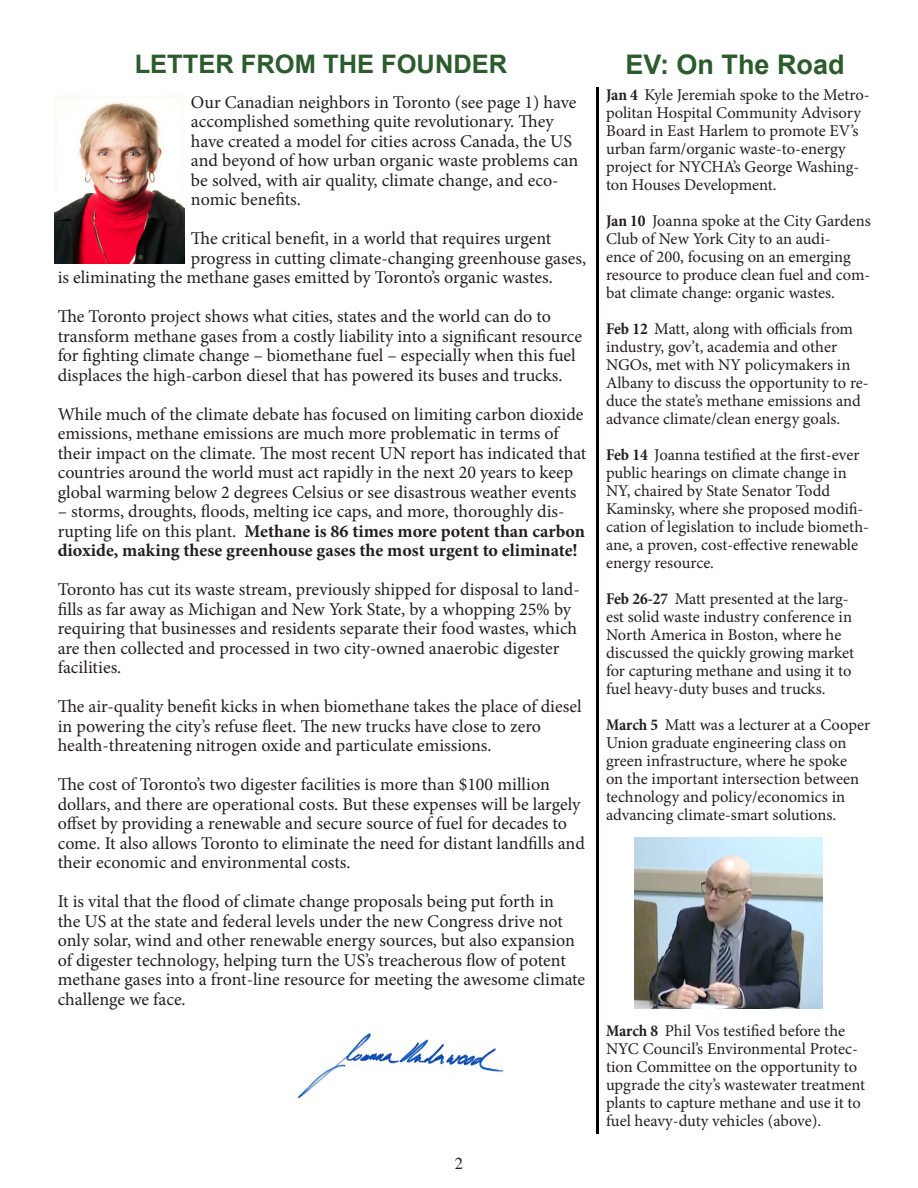
<style>
.page{position:relative;width:918px;height:1188px;background:#fff}
.page>*{position:absolute;margin:0;border:0;box-sizing:border-box;transform-origin:0 0}
.t1{font:700 27px "Arial";color:#2c5c2d}
.t2{font:700 25.5px "Arial";color:#2c5c2d}
.t3{font:18px/19.5px "Minion Pro";letter-spacing:-.005em;color:#231f20}
.t4{font:700 18px/19.5px "Minion Pro";color:#231f20}
.t5{font:16.5px/18px "Minion Pro";letter-spacing:-.005em;color:#231f20}
.t6{font:16.5px "Times";color:#231f20}
.s1{font-weight:700;font-stretch:condensed}
.s2{font-weight:400}
</style>
<div class="page">
<hr style="left:596px;top:87px;width:2px;height:1047px;background:#030000">
<img style="left:634px;top:837px;width:188px;height:172px">
<img style="left:54px;top:96px;width:130px;height:168px">
<img style="left:298px;top:1033px;width:206px;height:65px">
<p class="t2" style="left:135px;top:47px;width:374px">LETTER FROM THE FOUNDER</p>
<p class="t1" style="left:625px;top:46px;width:221px">EV: On The Road</p>
<p class="t5" style="left:606px;top:85px;width:265px"><span class="s1">Jan 4</span> Kyle Jeremiah spoke to the Metro&shy;politan Hospital Community Advisory Board in East Harlem to promote EV’s urban farm/organic waste-to-energy project for NYCHA’s George Washing&shy;ton Houses Development.</p>
<p class="t5" style="left:606px;top:211px;width:266px"><span class="s1">Jan 10</span> Joanna spoke at the City Gardens Club of New York City to an audi-<br>ence of 200, focusing on an emerging resource to produce clean fuel and com&shy;bat climate change: organic wastes.</p>
<p class="t5" style="left:606px;top:319px;width:264px"><span class="s1">Feb 12</span> Matt, along with officials from industry, gov’t, academia and other NGOs, met with NY policymakers in Albany to discuss the opportunity to re&shy;duce the state’s methane emissions and advance climate/clean energy goals.</p>
<p class="t5" style="left:606px;top:445px;width:265px"><span class="s1">Feb 14</span> Joanna testified at the first-ever public hearings on climate change in NY, chaired by State Senator Todd Kaminsky, where she proposed modifi&shy;cation of legislation to include biometh&shy;ane, a proven, cost-effective renewable energy resource.</p>
<p class="t5" style="left:606px;top:589px;width:250px"><span class="s1">Feb 26-27</span> Matt presented at the larg&shy;est solid waste industry conference in North America in Boston, where he discussed the quickly growing market for capturing methane and using it to fuel heavy-duty buses and trucks.</p>
<p class="t5" style="left:606px;top:715px;width:266px"><span class="s1">March 5</span> Matt was a lecturer at a Cooper Union graduate engineering class on green infrastructure, where he spoke<br>on the important intersection between technology and policy/economics in advancing climate-smart solutions.</p>
<p class="t3" style="left:191px;top:92px;width:389px">Our Canadian neighbors in Toronto (see page 1) have accomplished something quite revolutionary. They have created a model for cities across Canada, the US and beyond of how urban organic waste problems can be solved, with air quality, climate change, and eco&shy;nomic benefits.</p>
<p class="t3" style="left:191px;top:229px;width:362px">The critical benefit, in a world that requires urgent</p>
<p class="t3" style="left:191px;top:248px;width:397px">progress in cutting climate-changing greenhouse gases,</p>
<p class="t3" style="left:58px;top:268px;width:497px">is eliminating the methane gases emitted by Toronto’s organic wastes.</p>
<p class="t3" style="left:58px;top:307px;width:526px">The Toronto project shows what cities, states and the world can do to transform methane gases from a costly liability into a significant resource for fighting climate change – biomethane fuel – especially when this fuel displaces the high-carbon diesel that has powered its buses and trucks.</p>
<p class="t3" style="left:58px;top:404px;width:530px">While much of the climate debate has focused on limiting carbon dioxide emissions, methane emissions are much more problematic in terms of their impact on the climate. The most recent UN report has indicated that countries around the world must act rapidly in the next 20 years to keep global warming below 2 degrees Celsius or see disastrous weather events</p>
<p class="t4" style="left:58px;top:501px;width:529px"><span class="s2">– storms, droughts, floods, melting ice caps, and more, thoroughly dis&shy;rupting life on this plant.</span> Methane is 86 times more potent than carbon dioxide, making these greenhouse gases the most urgent to eliminate!</p>
<p class="t3" style="left:58px;top:580px;width:524px">Toronto has cut its waste stream, previously shipped for disposal to land&shy;fills as far away as Michigan and New York State, by a whopping 25% by requiring that businesses and residents separate their food wastes, which are then collected and processed in two city-owned anaerobic digester facilities.</p>
<p class="t3" style="left:58px;top:697px;width:525px">The air-quality benefit kicks in when biomethane takes the place of diesel in powering the city’s refuse fleet. The new trucks have close to zero health-threatening nitrogen oxide and particulate emissions.</p>
<p class="t3" style="left:58px;top:775px;width:529px">The cost of Toronto’s two digester facilities is more than $100 million dollars, and there are operational costs. But these expenses will be largely offset by providing a renewable and secure source of fuel for decades to come. It also allows Toronto to eliminate the need for distant landfills and their economic and environmental costs.</p>
<p class="t3" style="left:58px;top:892px;width:529px">It is vital that the flood of climate change proposals being put forth in<br>the US at the state and federal levels under the new Congress drive not only solar, wind and other renewable energy sources, but also expansion of digester technology, helping turn the US’s treacherous flow of potent methane gases into a front-line resource for meeting the awesome climate challenge we face.</p>
<p class="t6" style="left:455px;top:1148px;width:10px">2</p>
<p class="t5" style="left:606px;top:1021px;width:261px"><span class="s1">March 8</span> Phil Vos testified before the NYC Council’s Environmental Protec&shy;tion Committee on the opportunity to upgrade the city’s wastewater treatment plants to capture methane and use it to fuel heavy-duty vehicles (above).</p>
</div>
